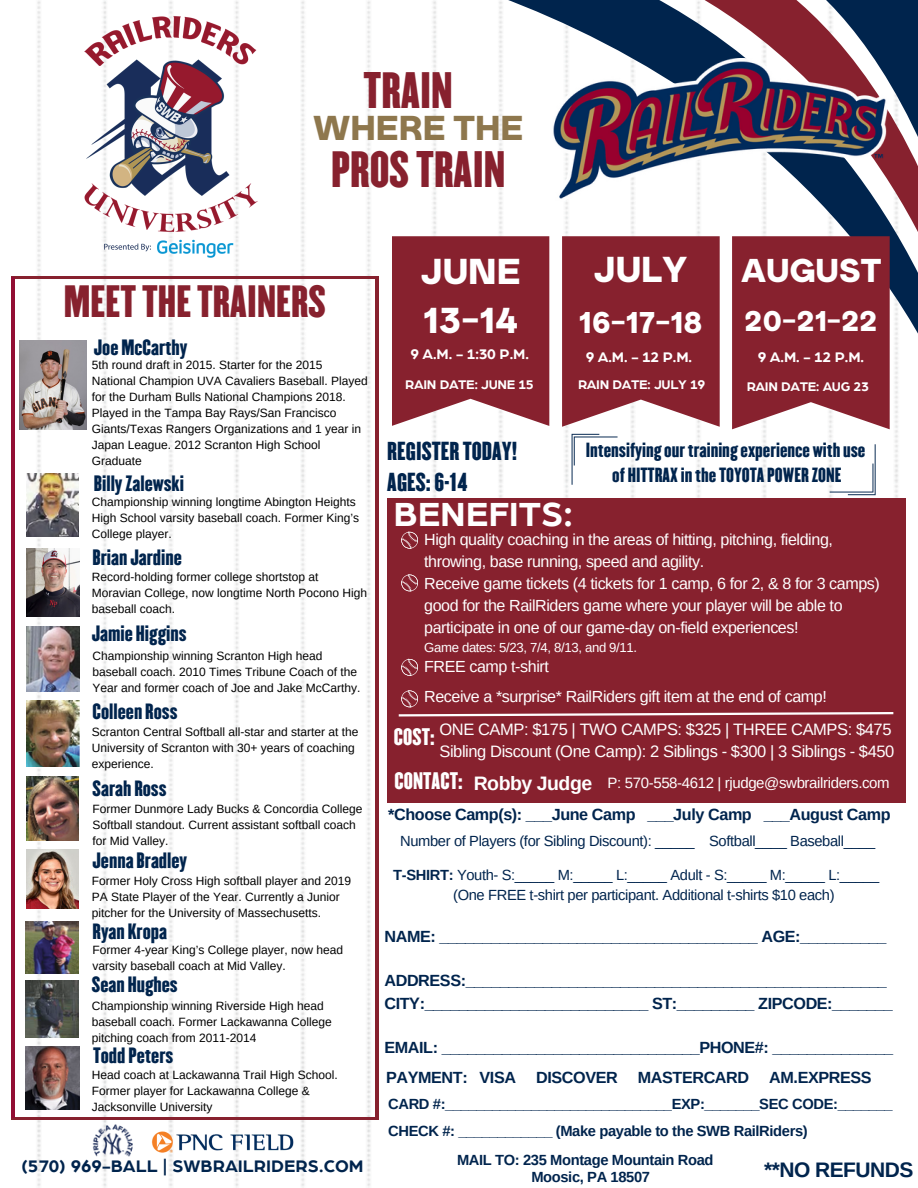
<style>
.page{position:relative;width:918px;height:1188px;background:#fff}
.page>*{position:absolute;margin:0;border:0;box-sizing:border-box;transform-origin:0 0}
.t1{font:45px "Champion HTF Lightweight";color:#87212e}
.t2{font:39.75px "Champion HTF Lightweight";color:#87212e}
.t3{font:36px/49.5px "WBC Fiesta Bold";color:#fff}
.t4{font:700 36px "Arboria";color:#fff}
.t5{font:34.5px "WBC Fiesta Bold";color:#8e774d}
.t6{font:33px "WBC Fiesta Bold";color:#fff}
.t7{font:30px "WBC Fiesta Bold";color:#fff}
.t8{font:28.5px "WBC Fiesta Bold";color:#fff}
.t9{font:22.8px/31.5px "Champion HTF Lightweight";color:#00244d}
.t10{font:21px "Champion HTF Lightweight";color:#fff}
.t11{font:700 21px "Arimo";letter-spacing:-.025em;color:#00244d}
.t12{font:19.5px "Champion HTF Lightweight";color:#00244d}
.t13{font:700 19.5px "Arimo";letter-spacing:-.025em;color:#fff}
.t14{font:18px "Champion HTF Lightweight";color:#00244d}
.t15{font:700 18px "Arboria";color:#00244d}
.t16{font:16.5px "Arimo";letter-spacing:-.025em;color:#fff}
.t17{font:700 16.2px "Arimo";letter-spacing:-.025em;color:#00244d}
.t18{font:16.05px/21.9px "Arimo";letter-spacing:-.025em;color:#fff}
.t19{font:15px "Arimo";letter-spacing:-.025em;color:#fff}
.t20{font:700 15px "Arboria";color:#fff}
.t21{font:14.7px "Arimo";letter-spacing:-.025em;color:#00244d}
.t22{font:700 14.7px "Arimo";letter-spacing:-.025em;color:#00244d}
.t23{font:700 13.5px "Arboria";letter-spacing:-.025em;color:#fff}
.t24{font:13.2px "Arimo";letter-spacing:-.025em;color:#fff}
.t25{font:12px/16px "Arimo";color:#000}
.s1{font-weight:700}
</style>
<div class="page">
<img style="left:15px;top:1px;width:883px;height:464px">
<img style="left:25px;top:708px;width:346px;height:229px">
<img style="left:26px;top:465px;width:880px;height:243px">
<svg style="left:362px;top:0;width:556px;height:358px"></svg>
<img style="left:551px;top:59px;width:337px;height:143px">
<img style="left:11px;top:1002px;width:364px;height:185px">
<svg style="left:11px;top:276px;width:367px;height:2px"></svg>
<hr style="left:375px;top:277px;width:4px;height:841px;background:#87212e">
<img style="left:157px;top:1122px;width:148px;height:40px">
<img style="left:71px;top:1112px;width:86px;height:63px">
<svg style="left:12px;top:1118px;width:367px;height:2px"></svg>
<hr style="left:11px;top:277px;width:4px;height:841px;background:#920e33">
<div style="left:387px;top:499px;width:519px;height:304px;background:#87212e"></div>
<svg style="left:401px;top:532px;width:17px;height:17px"></svg>
<svg style="left:401px;top:574px;width:17px;height:17px"></svg>
<svg style="left:401px;top:659px;width:17px;height:17px"></svg>
<svg style="left:572px;top:434px;width:46px;height:50px"></svg>
<svg style="left:830px;top:445px;width:46px;height:50px"></svg>
<svg style="left:398px;top:690px;width:496px;height:27px"></svg>
<img style="left:58px;top:11px;width:227px;height:252px">
<img style="left:20px;top:341px;width:66px;height:89px">
<img style="left:27px;top:549px;width:52px;height:67px">
<img style="left:27px;top:626px;width:52px;height:66px">
<img style="left:27px;top:700px;width:52px;height:66px">
<img style="left:27px;top:777px;width:51px;height:64px">
<img style="left:25px;top:922px;width:53px;height:51px">
<img style="left:26px;top:849px;width:52px;height:60px">
<img style="left:25px;top:1046px;width:54px;height:63px">
<img style="left:27px;top:474px;width:51px;height:63px">
<img style="left:25px;top:981px;width:53px;height:56px">
<svg style="left:392px;top:236px;width:157px;height:190px;background:#8f313d"></svg>
<svg style="left:562px;top:236px;width:158px;height:191px;background:#90313d"></svg>
<svg style="left:732px;top:236px;width:158px;height:193px;background:#8f303c"></svg>
<p class="t1" style="left:364px;top:74px;width:91px">TRAIN</p>
<p class="t5" style="left:313px;top:112px;width:212px">WHERE THE</p>
<p class="t1" style="left:331px;top:153px;width:176px">PROS TRAIN</p>
<h3 class="t2" style="left:64px;top:288px;width:263px">MEETTHETRAINERS</h3>
<p class="t12" style="left:94px;top:340px;width:95px">JoeMcCarthy</p>
<p class="t25" style="left:92px;top:357px;width:277px">5th round draft in 2015. Starter for the 2015<br>National Champion UVA Cavaliers Baseball. Played for the Durham Bulls National Champions 2018.<br>Played in the Tampa Bay Rays/San Francisco Giants/Texas Rangers Organizations and 1 year in Japan League. 2012 Scranton High School Graduate</p>
<p class="t12" style="left:94px;top:476px;width:92px">BillyZalewski</p>
<p class="t25" style="left:92px;top:494px;width:269px">Championship winning longtime Abington Heights<br>High School varsity baseball coach. Former King’s<br>College player.</p>
<p class="t12" style="left:93px;top:550px;width:91px">Brian Jardine</p>
<p class="t25" style="left:92px;top:569px;width:277px">Record-holding former college shortstop at<br>Moravian College, now longtime North Pocono High baseball coach.</p>
<p class="t12" style="left:92px;top:627px;width:96px">Jamie Higgins</p>
<p class="t25" style="left:93px;top:647px;width:269px">Championship winning Scranton High head baseball coach. 2010 Times Tribune Coach of the<br>Year and former coach of Joe and Jake McCarthy.</p>
<p class="t12" style="left:93px;top:705px;width:87px">Colleen Ross</p>
<h6 class="t25" style="left:92px;top:724px;width:268px">Scranton Central Softball all-star and starter at the<br>University of Scranton with 30+ years of coaching experience.</h6>
<p class="t12" style="left:93px;top:781px;width:76px">Sarah Ross</p>
<p class="t25" style="left:93px;top:801px;width:271px">Former Dunmore Lady Bucks &amp; Concordia College<br>Softball standout. Current assistant softball coach for Mid Valley.</p>
<h6 class="t12" style="left:93px;top:853px;width:96px">Jenna Bradley</h6>
<p class="t25" style="left:92px;top:872px;width:261px">Former Holy Cross High softball player and 2019<br>PA State Player of the Year. Currently a Junior pitcher for the University of Massechusetts.</p>
<p class="t12" style="left:93px;top:924px;width:76px">Ryan Kropa</p>
<p class="t25" style="left:93px;top:942px;width:252px">Former 4-year King’s College player, now head varsity baseball coach at Mid Valley.</p>
<p class="t12" style="left:92px;top:978px;width:87px">Sean Hughes</p>
<p class="t25" style="left:92px;top:998px;width:242px">Championship winning Riverside High head baseball coach. Former Lackawanna College pitching coach from 2011-2014</p>
<p class="t12" style="left:93px;top:1049px;width:82px">Todd Peters</p>
<p class="t25" style="left:92px;top:1066px;width:247px">Head coach at Lackawanna Trail High School.<br>Former player for Lackawanna College &amp;<br>Jacksonville University</p>
<p class="t15" style="left:21px;top:1158px;width:344px">(570) 969-BALL | SWBRAILRIDERS.COM</p>
<p class="t3" style="left:421px;top:248px;width:101px">JUNE<br>13-14</p>
<p class="t3" style="left:594px;top:246px;width:94px">JULY</p>
<p class="t6" style="left:741px;top:255px;width:142px">AUGUST</p>
<p class="t8" style="left:744px;top:309px;width:135px">20-21-22</p>
<p class="t7" style="left:579px;top:309px;width:126px">16-17-18</p>
<p class="t20" style="left:410px;top:347px;width:120px">9 A.M. - 1:30 P.M.</p>
<p class="t20" style="left:586px;top:350px;width:108px">9 A.M. - 12 P.M.</p>
<p class="t20" style="left:758px;top:350px;width:108px">9 A.M. - 12 P.M.</p>
<p class="t23" style="left:405px;top:378px;width:130px">RAIN DATE: JUNE 15</p>
<p class="t23" style="left:578px;top:378px;width:129px">RAIN DATE: JULY 19</p>
<p class="t23" style="left:747px;top:380px;width:124px">RAIN DATE: AUG 23</p>
<p class="t9" style="left:387px;top:438px;width:131px">REGISTER TODAY!<br>AGES: 6-14</p>
<h1 class="t4" style="left:393px;top:498px;width:181px">BENEFITS:</h1>
<p class="t18" style="left:424px;top:528px;width:410px">High quality coaching in the areas of hitting, pitching, fielding, throwing, base running, speed and agility.</p>
<p class="t18" style="left:424px;top:572px;width:457px">Receive game tickets (4 tickets for 1 camp, 6 for 2, &amp; 8 for 3 camps)</p>
<h2 class="t18" style="left:424px;top:594px;width:420px">good for the RailRiders game where your player will be able to participate in one of our game-day on-field experiences!</h2>
<p class="t24" style="left:424px;top:640px;width:215px">Game dates: 5/23, 7/4, 8/13, and 9/11.</p>
<p class="t18" style="left:424px;top:656px;width:126px">FREE camp t-shirt</p>
<h2 class="t18" style="left:424px;top:686px;width:404px">Receive a *surprise* RailRiders gift item at the end of camp!</h2>
<h5 class="t14" style="left:586px;top:444px;width:281px">Intensifying ourtraining experience with use</h5>
<p class="t14" style="left:612px;top:468px;width:231px">of HITTRAX in the TOYOTA POWER ZONE</p>
<p class="t16" style="left:439px;top:720px;width:454px">ONE CAMP: $175 | TWO CAMPS: $325 | THREE CAMPS: $475</p>
<p class="t16" style="left:439px;top:742px;width:456px">Sibling Discount (One Camp): 2 Siblings - $300 | 3 Siblings - $450</p>
<p class="t13" style="left:474px;top:773px;width:120px">Robby Judge</p>
<p class="t19" style="left:608px;top:774px;width:284px">P: 570-558-4612 | rjudge@swbrailriders.com</p>
<p class="t10" style="left:394px;top:729px;width:42px">COST:</p>
<p class="t10" style="left:394px;top:773px;width:70px">CONTACT:</p>
<p class="t17" style="left:388px;top:806px;width:504px">*Choose Camp(s): ___June Camp ___July Camp ___August Camp</p>
<h5 class="t21" style="left:400px;top:832px;width:477px">Number of Players (for Sibling Discount): _____ Softball____ Baseball____</h5>
<p class="t21" style="left:393px;top:867px;width:487px"><span class="s1">T-SHIRT:</span> Youth- S:_____ M:_____ L:_____ Adult - S:_____ M:_____ L:_____</p>
<p class="t21" style="left:453px;top:887px;width:383px">(One FREE t-shirt per participant. Additional t-shirts $10 each)</p>
<h4 class="t17" style="left:384px;top:928px;width:504px">NAME: _____________________________________ AGE:__________</h4>
<p class="t17" style="left:384px;top:972px;width:504px">ADDRESS:_________________________________________________</p>
<p class="t17" style="left:384px;top:994px;width:510px">CITY:__________________________ ST:_________ ZIPCODE:_______</p>
<h2 class="t17" style="left:384px;top:1038px;width:510px">EMAIL: ______________________________PHONE#: ______________</h2>
<p class="t17" style="left:386px;top:1068px;width:487px">PAYMENT: VISA DISCOVER MASTERCARD AM.EXPRESS</p>
<p class="t22" style="left:388px;top:1096px;width:506px">CARD #:_____________________________EXP:_______SEC CODE:_______</p>
<p class="t22" style="left:388px;top:1123px;width:421px">CHECK #: ____________ (Make payable to the SWB RailRiders)</p>
<p class="t11" style="left:764px;top:1158px;width:151px">**NO REFUNDS</p>
<p class="t22" style="left:457px;top:1152px;width:258px">MAIL TO: 235 Montage Mountain Road</p>
<p class="t22" style="left:531px;top:1169px;width:120px">Moosic, PA 18507</p>
</div>
